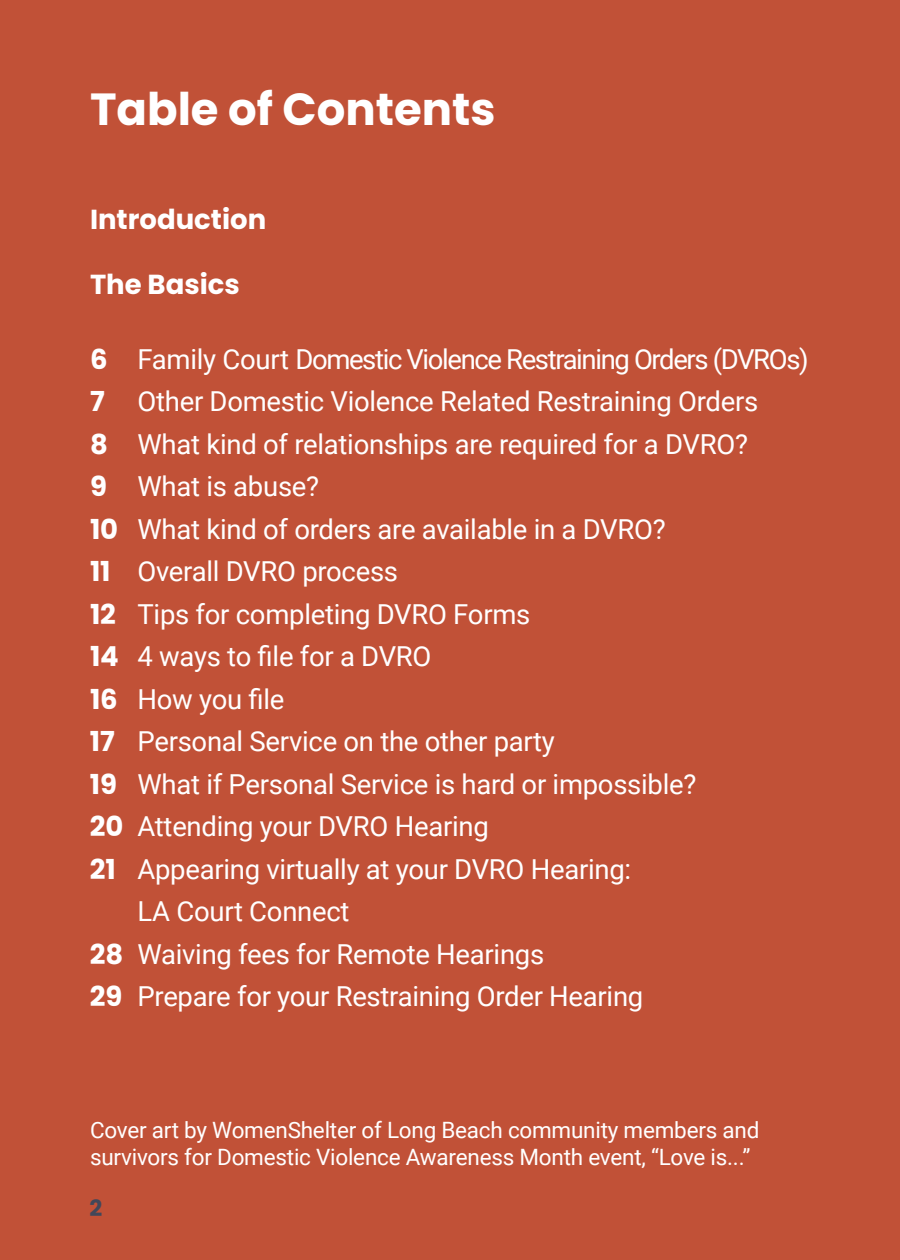
<style>
.page{position:relative;width:900px;height:1260px;background:#c15137}
.page>*{position:absolute;margin:0;border:0;box-sizing:border-box;transform-origin:0 0}
.t1{font:700 45px "Poppins";color:#fff}
.t2{font:27.5px "Roboto";letter-spacing:-.01em;color:#fff}
.t3{font:27.5px "Roboto";letter-spacing:-.05em;color:#fff}
.t4{font:700 27.5px "Poppins";color:#fff}
.t5{font:22.5px/27px "Roboto";letter-spacing:-.01em;color:#fff}
.t6{font:700 22.5px "Poppins";color:#424759}
.s1{font-family:"Poppins";font-weight:700}
</style>
<div class="page">
<h1 class="t1" style="left:90px;top:83px;width:407px">Table of Contents</h1>
<p class="t4" style="left:90px;top:204px;width:178px">Introduction</p>
<p class="t4" style="left:90px;top:268px;width:151px">The Basics</p>
<p class="t3" style="left:90px;top:340px;width:720px"><span class="s1">6</span> Family Court Domestic Violence Restraining Orders (DVROs)</p>
<p class="t2" style="left:90px;top:382px;width:670px"><span class="s1">7</span> Other Domestic Violence Related Restraining Orders</p>
<p class="t2" style="left:90px;top:425px;width:660px"><span class="s1">8</span> What kind of relationships are required for a DVRO?</p>
<p class="t2" style="left:90px;top:467px;width:231px"><span class="s1">9</span> What is abuse?</p>
<p class="t2" style="left:90px;top:510px;width:577px"><span class="s1">10</span> What kind of orders are available in a DVRO?</p>
<p class="t2" style="left:90px;top:552px;width:310px"><span class="s1">11</span> Overall DVRO process</p>
<p class="t2" style="left:90px;top:595px;width:442px"><span class="s1">12</span> Tips for completing DVRO Forms</p>
<p class="t2" style="left:90px;top:637px;width:343px"><span class="s1">14</span> 4 ways to file for a DVRO</p>
<p class="t2" style="left:90px;top:680px;width:196px"><span class="s1">16</span> How you file</p>
<p class="t2" style="left:90px;top:722px;width:466px"><span class="s1">17</span> Personal Service on the other party</p>
<p class="t2" style="left:90px;top:765px;width:608px"><span class="s1">19</span> What if Personal Service is hard or impossible?</p>
<p class="t2" style="left:90px;top:807px;width:400px"><span class="s1">20</span> Attending your DVRO Hearing</p>
<p class="t2" style="left:90px;top:850px;width:543px"><span class="s1">21</span> Appearing virtually at your DVRO Hearing:</p>
<p class="t2" style="left:137px;top:892px;width:214px">LA Court Connect</p>
<p class="t2" style="left:90px;top:935px;width:456px"><span class="s1">28</span> Waiving fees for Remote Hearings</p>
<p class="t2" style="left:90px;top:977px;width:555px"><span class="s1">29</span> Prepare for your Restraining Order Hearing</p>
<p class="t5" style="left:90px;top:1116px;width:671px">Cover art by WomenShelter of Long Beach community members and survivors for Domestic Violence Awareness Month event, “Love is...”</p>
<p class="t6" style="left:89px;top:1195px;width:14px">2</p>
</div>
